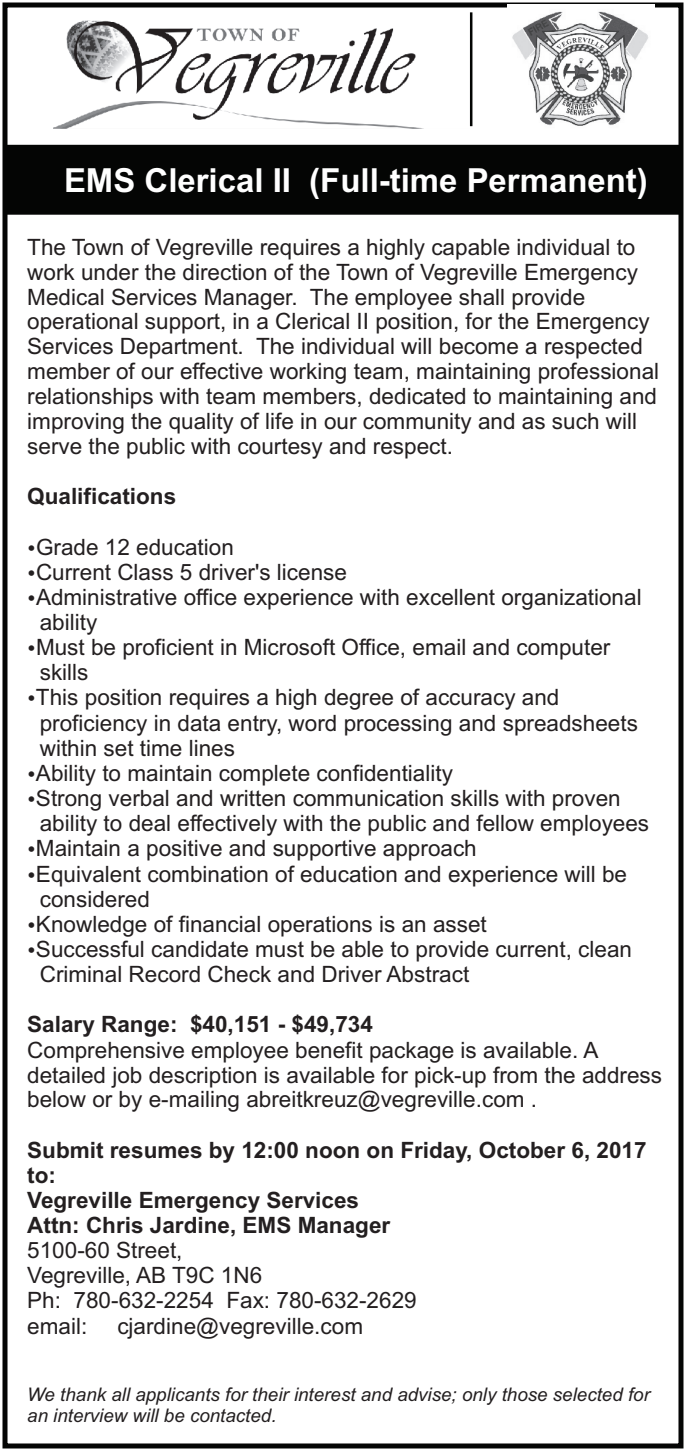
<style>
.page{position:relative;width:686px;height:1451px;background:#fff}
.page>*{position:absolute;margin:0;border:0;box-sizing:border-box;transform-origin:0 0}
.t1{font:700 33.25px "Arial";color:#fff}
.t2{font:22.5px/25.2px "Arial";color:#231f20}
.t3{font:700 22.5px/25px "Arial";color:#231f20}
.t4{font:italic 18.75px/20.8px "Arial";color:#231f20}
</style>
<div class="page">
<img style="left:54px;top:20px;width:418px;height:108px">
<div style="left:3px;top:2px;width:680px;height:1446px;border:5px solid #040504"></div>
<div style="left:4px;top:144px;width:677px;height:71px;background:#040504"></div>
<img style="left:506px;top:5px;width:148px;height:121px">
<hr style="left:469px;top:12px;width:3px;height:114px;background:#040504">
<h1 class="t1" style="left:64px;top:167px;width:584px">EMS Clerical II (Full-time Permanent)</h1>
<p class="t2" style="left:27px;top:236px;width:633px">The Town of Vegreville requires a highly capable individual to work under the direction of the Town of Vegreville Emergency Medical Services Manager. The employee shall provide operational support, in a Clerical II position, for the Emergency Services Department. The individual will become a respected member of our effective working team, maintaining professional relationships with team members, dedicated to maintaining and improving the quality of life in our community and as such will serve the public with courtesy and respect.</p>
<p class="t3" style="left:27px;top:486px;width:150px">Qualifications</p>
<p class="t2" style="left:36px;top:536px;width:614px">Grade 12 education<br>Current Class 5 driver's license<br>Administrative office experience with excellent organizational ability<br>Must be proficient in Microsoft Office, email and computer skills<br>This position requires a high degree of accuracy and proficiency in data entry, word processing and spreadsheets within set time lines<br>Ability to maintain complete confidentiality<br>Strong verbal and written communication skills with proven ability to deal effectively with the public and fellow employees Maintain a positive and supportive approach<br>Equivalent combination of education and experience will be considered<br>Knowledge of financial operations is an asset<br>Successful candidate must be able to provide current, clean Criminal Record Check and Driver Abstract</p>
<p class="t3" style="left:27px;top:1013px;width:347px">Salary Range: $40,151 - $49,734</p>
<p class="t2" style="left:27px;top:1039px;width:636px">Comprehensive employee benefit package is available. A detailed job description is available for pick-up from the address below or by e-mailing abreitkreuz@vegreville.com .</p>
<p class="t3" style="left:27px;top:1139px;width:620px">Submit resumes by 12:00 noon on Friday, October 6, 2017 to:<br>Vegreville Emergency Services<br>Attn: Chris Jardine, EMS Manager</p>
<p class="t2" style="left:27px;top:1239px;width:390px">5100-60 Street,<br>Vegreville, AB T9C 1N6<br>Ph: 780-632-2254 Fax: 780-632-2629 email:</p>
<p class="t2" style="left:117px;top:1314px;width:247px">cjardine@vegreville.com</p>
<p class="t4" style="left:27px;top:1385px;width:623px">We thank all applicants for their interest and advise; only those selected for an interview will be contacted.</p>
</div>
